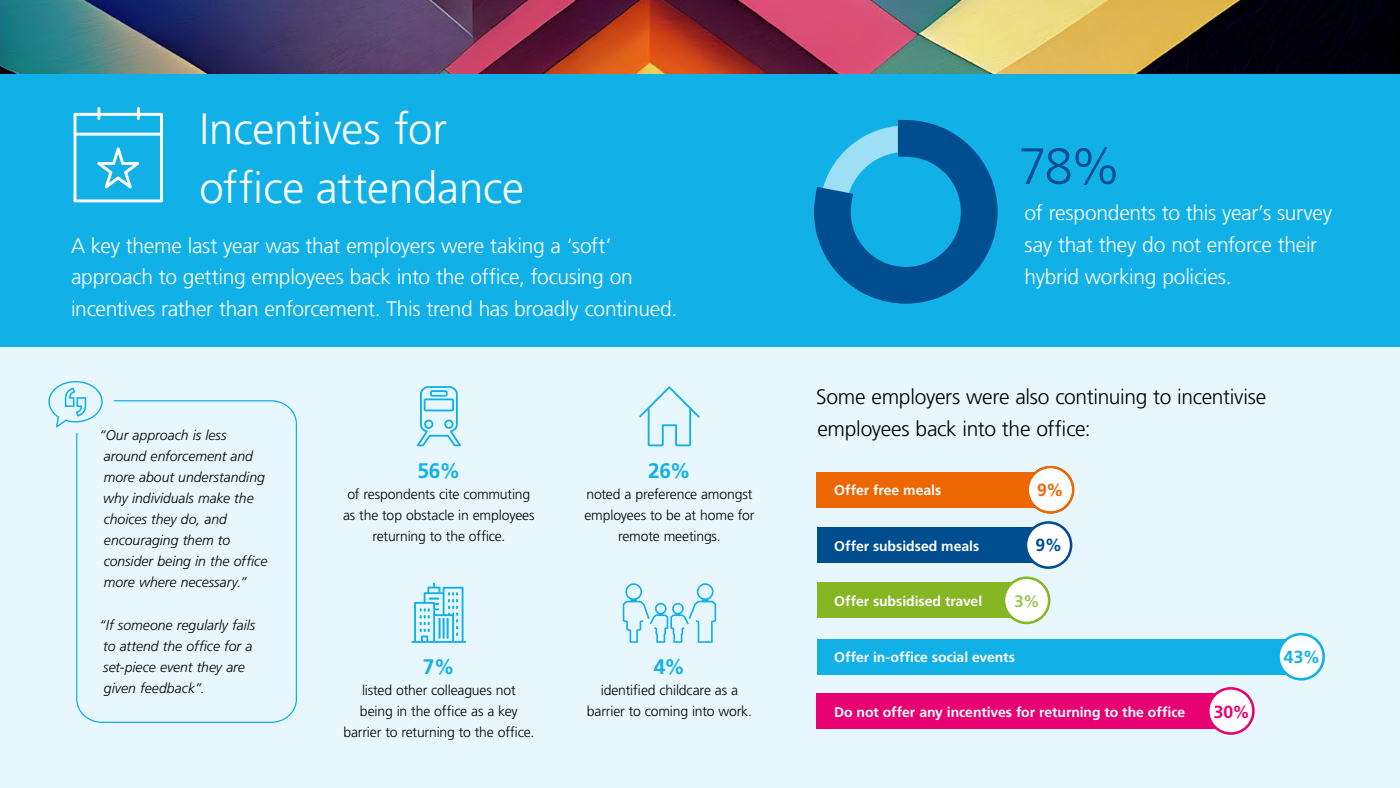
<style>
.page{position:relative;width:1400px;height:788px;background:#e7f7fd}
.page>*{position:absolute;margin:0;border:0;box-sizing:border-box;transform-origin:0 0}
.Intro_-_20_28pt_-_Light_-_white{font:300 51.01px "Frutiger LT Pro";color:#004d90}
.Head_3___26_31_2pt___Light___black{font:300 43.75px/58.2px "Frutiger LT Pro";letter-spacing:-.005em;color:#fff}
.Intro_-_20_28pt_-_Light_-_white-2{font:300 21px/31.5px "Frutiger LT Pro";letter-spacing:-.015em;color:#fff}
.Intro_-_20_28pt_-_Light_-_white-3{font:300 21px/31.5px "Frutiger LT Pro";letter-spacing:-.015em;color:#000}
.Copy___9_12pt___Light___black{font:700 21px "Frutiger LT Pro";color:#11b1e8}
.Copy___9_12pt___Light___black-2{font:700 17.5px "Frutiger LT Pro";color:#e60071}
.Copy___9_12pt___Light___black-3{font:700 17.5px "Frutiger LT Pro";color:#11b1e8}
.Copy___9_12pt___Light___black-4{font:700 17.5px "Frutiger LT Pro";color:#ec6907}
.Copy___9_12pt___Light___black-5{font:700 17.5px "Frutiger LT Pro";color:#004d90}
.Copy___9_12pt___Light___black-6{font:700 16.62px "Frutiger LT Pro";color:#9fc550}
.Copy___9_12pt___Light___black-7{font:300 14px/21px "Frutiger LT Pro";letter-spacing:-.01em;color:#000;text-align:center}
.Copy___9_12pt___Light___black-8{font:italic 300 14px/21px "Frutiger LT Pro";color:#000}
.Copy___9_12pt___Light___black-9{font:700 14px "Frutiger LT Pro";letter-spacing:-.005em;color:#fff}
</style>
<div class="page">
<div style="left:0;top:74px;width:1400px;height:272px;background:#11b1e8"></div>
<svg style="left:76px;top:400px;width:222px;height:323px"></svg>
<svg style="left:48px;top:381px;width:55px;height:46px"></svg>
<div style="left:817px;top:693px;width:414px;height:35px;background:#e60071"></div>
<div style="left:817px;top:638px;width:489px;height:36px;background:#11b1e8"></div>
<svg style="left:1207px;top:687px;width:48px;height:47px"></svg>
<svg style="left:1277px;top:632px;width:48px;height:48px"></svg>
<div style="left:1210px;top:689px;width:42px;height:43px;background:#fff;border-radius:50%"></div>
<div style="left:1280px;top:635px;width:42px;height:43px;background:#fff;border-radius:50%"></div>
<div style="left:817px;top:582px;width:210px;height:36px;background:#87b624"></div>
<svg style="left:1003px;top:576px;width:47px;height:48px"></svg>
<div style="left:1005px;top:579px;width:43px;height:42px;background:#fff;border-radius:50%"></div>
<div style="left:817px;top:472px;width:235px;height:35px;background:#ec6602"></div>
<svg style="left:1027px;top:466px;width:47px;height:47px"></svg>
<div style="left:1029px;top:468px;width:43px;height:43px;background:#fff;border-radius:50%"></div>
<div style="left:817px;top:527px;width:232px;height:36px;background:#004d90"></div>
<svg style="left:1025px;top:521px;width:47px;height:48px"></svg>
<div style="left:1027px;top:523px;width:43px;height:43px;background:#fff;border-radius:50%"></div>
<svg style="left:417px;top:386px;width:44px;height:60px"></svg>
<svg style="left:639px;top:386px;width:61px;height:60px"></svg>
<svg style="left:412px;top:582px;width:54px;height:60px"></svg>
<svg style="left:623px;top:583px;width:93px;height:59px"></svg>
<svg style="left:74px;top:107px;width:89px;height:95px"></svg>
<svg style="left:814px;top:119px;width:184px;height:185px"></svg>
<img style="left:0;top:0;width:1400px;height:74px">
<p class="Head_3___26_31_2pt___Light___black" style="left:199px;top:100px;width:326px">Incentives for office attendance</p>
<p class="Intro_-_20_28pt_-_Light_-_white-2" style="left:71px;top:230px;width:608px">A key theme last year was that employers were taking a ‘soft’ approach to getting employees back into the office, focusing on incentives rather than enforcement. This trend has broadly continued.</p>
<p class="Copy___9_12pt___Light___black-8" style="left:100px;top:425px;width:169px">“Our approach is less around enforcement and more about understanding why individuals make the choices they do, and encouraging them to consider being in the office more where necessary.”</p>
<p class="Copy___9_12pt___Light___black-8" style="left:100px;top:614px;width:157px">“If someone regularly fails to attend the office for a set-piece event they are given feedback”.</p>
<p class="Copy___9_12pt___Light___black" style="left:417px;top:458px;width:44px">56%</p>
<p class="Copy___9_12pt___Light___black-7" style="left:343px;top:483px;width:193px">of respondents cite commuting as the top obstacle in employees returning to the office.</p>
<p class="Copy___9_12pt___Light___black" style="left:423px;top:654px;width:33px">7%</p>
<p class="Copy___9_12pt___Light___black-7" style="left:343px;top:680px;width:192px">listed other colleagues not<br>being in the office as a key barrier to returning to the office.</p>
<p class="Copy___9_12pt___Light___black" style="left:648px;top:458px;width:44px">26%</p>
<p class="Copy___9_12pt___Light___black-7" style="left:584px;top:483px;width:172px">noted a preference amongst employees to be at home for remote meetings.</p>
<p class="Copy___9_12pt___Light___black" style="left:654px;top:654px;width:33px">4%</p>
<p class="Copy___9_12pt___Light___black-7" style="left:587px;top:680px;width:167px">identified childcare as a barrier to coming into work.</p>
<p class="Intro_-_20_28pt_-_Light_-_white" style="left:1018px;top:137px;width:104px">78%</p>
<p class="Intro_-_20_28pt_-_Light_-_white-2" style="left:1025px;top:197px;width:309px">of respondents to this year’s survey say that they do not enforce their hybrid working policies.</p>
<p class="Intro_-_20_28pt_-_Light_-_white-3" style="left:816px;top:381px;width:452px">Some employers were also continuing to incentivise employees back into the office:</p>
<p class="Copy___9_12pt___Light___black-9" style="left:834px;top:482px;width:109px">Offer free meals</p>
<p class="Copy___9_12pt___Light___black-4" style="left:1037px;top:480px;width:28px">9%</p>
<p class="Copy___9_12pt___Light___black-9" style="left:834px;top:537px;width:147px">Offer subsidsed meals</p>
<p class="Copy___9_12pt___Light___black-5" style="left:1036px;top:534px;width:28px">9%</p>
<p class="Copy___9_12pt___Light___black-9" style="left:834px;top:592px;width:150px">Offer subsidised travel</p>
<p class="Copy___9_12pt___Light___black-6" style="left:1015px;top:591px;width:27px">3%</p>
<p class="Copy___9_12pt___Light___black-9" style="left:834px;top:649px;width:182px">Offer in-office social events</p>
<p class="Copy___9_12pt___Light___black-9" style="left:834px;top:703px;width:353px">Do not offer any incentives for returning to the office</p>
<p class="Copy___9_12pt___Light___black-2" style="left:1214px;top:701px;width:38px">30%</p>
<p class="Copy___9_12pt___Light___black-3" style="left:1284px;top:647px;width:38px">43%</p>
</div>
